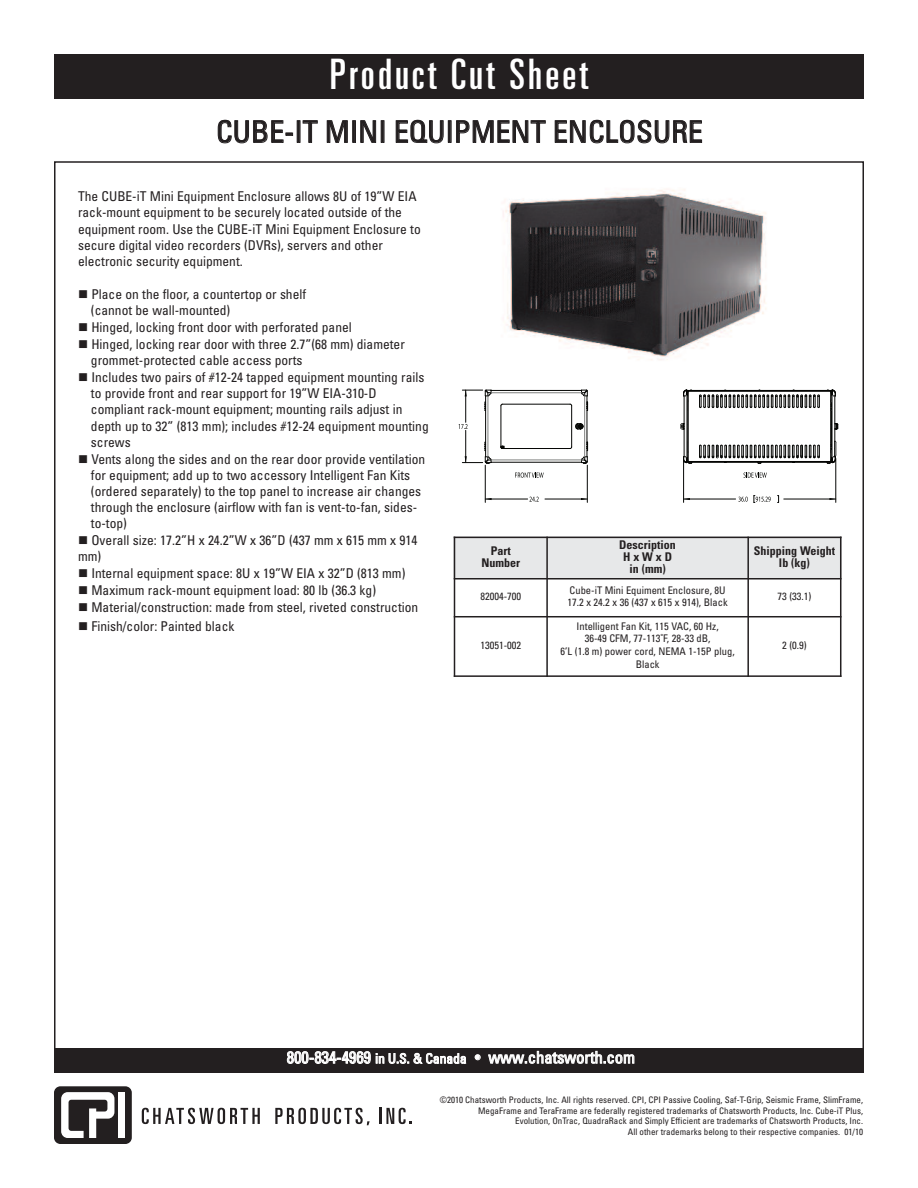
<style>
.page{position:relative;width:918px;height:1188px;background:#fff}
.page>*{position:absolute;margin:0;border:0;box-sizing:border-box;transform-origin:0 0}
.t1{font:ultra-condensed 42px "Univers LT Std";letter-spacing:.075em;color:#fff}
.t2{font:condensed 30px "Univers LT Std";color:#231f20}
.t3{font:condensed 16.5px "Univers LT Std";color:#fff}
.t4{font:condensed 13.5px/16.2px "Univers LT Std";color:#231f20}
.t5{font:700 condensed 12px/12px "Univers LT Std";color:#231f20;text-align:center}
.t6{font:condensed 10.5px/12.6px "Univers LT Std";color:#231f20}
.t7{font:condensed 9px/10.8px "Univers LT Std";color:#231f20;text-align:right}
.s1{font-size:13.5px}
</style>
<div class="page">
<div style="left:54px;top:1049px;width:810px;height:24px;background:#231f20"></div>
<div style="left:54px;top:54px;width:810px;height:45px;background:#231f20"></div>
<div style="left:54px;top:1086px;width:78px;height:58px;background:#231f20;border-radius:6px"></div>
<div style="left:119px;top:1092px;width:6px;height:46px;background:#fff"></div>
<svg style="left:61px;top:1092px;width:53px;height:46px"></svg>
<svg style="left:142px;top:1108px;width:118px;height:16px"></svg>
<svg style="left:275px;top:1108px;width:95px;height:17px"></svg>
<svg style="left:380px;top:1108px;width:32px;height:16px"></svg>
<div style="left:454px;top:537px;width:93px;height:42px;background:#e7e8e9"></div>
<div style="left:547px;top:537px;width:201px;height:42px;background:#e7e8e9"></div>
<div style="left:748px;top:537px;width:93px;height:42px;background:#e7e8e9"></div>
<hr style="left:454px;top:537px;width:1px;height:140px;background:#231f20">
<hr style="left:546px;top:537px;width:2px;height:140px;background:#231f20">
<hr style="left:747px;top:537px;width:2px;height:140px;background:#231f20">
<hr style="left:840px;top:537px;width:1px;height:140px;background:#231f20">
<hr style="left:454px;top:537px;width:387px;height:1px;background:#231f20">
<hr style="left:454px;top:578px;width:387px;height:2px;background:#231f20">
<hr style="left:454px;top:616px;width:387px;height:1px;background:#231f20">
<hr style="left:454px;top:675px;width:387px;height:2px;background:#231f20">
<hr style="left:503px;top:448px;width:67px;height:1px;background:#040503">
<hr style="left:571px;top:406px;width:1px;height:41px;background:#040503">
<hr style="left:503px;top:404px;width:67px;height:1px;background:#040503">
<hr style="left:501px;top:406px;width:1px;height:41px;background:#040503">
<hr style="left:485px;top:396px;width:1px;height:61px;background:#040503">
<hr style="left:491px;top:390px;width:91px;height:1px;background:#040503">
<hr style="left:587px;top:396px;width:1px;height:61px;background:#040503">
<hr style="left:491px;top:462px;width:91px;height:1px;background:#040503">
<svg style="left:575px;top:423px;width:9px;height:7px"></svg>
<svg style="left:500px;top:446px;width:5px;height:3px"></svg>
<svg style="left:581px;top:390px;width:7px;height:21px"></svg>
<svg style="left:581px;top:442px;width:7px;height:22px"></svg>
<hr style="left:491px;top:460px;width:91px;height:1px;background:#808180">
<hr style="left:488px;top:396px;width:1px;height:61px;background:#808180">
<hr style="left:491px;top:393px;width:91px;height:1px;background:#808180">
<hr style="left:584px;top:396px;width:1px;height:61px;background:#808180">
<hr style="left:485px;top:465px;width:1px;height:37px;background:#040503">
<hr style="left:587px;top:465px;width:1px;height:37px;background:#040503">
<hr style="left:485px;top:499px;width:43px;height:1px;background:#040503">
<hr style="left:545px;top:499px;width:42px;height:1px;background:#040503">
<svg style="left:529px;top:497px;width:10px;height:5px"></svg>
<svg style="left:462px;top:390px;width:30px;height:21px"></svg>
<svg style="left:462px;top:442px;width:30px;height:22px"></svg>
<hr style="left:465px;top:390px;width:1px;height:32px;background:#040503">
<hr style="left:465px;top:430px;width:1px;height:33px;background:#040503">
<svg style="left:459px;top:424px;width:9px;height:5px"></svg>
<svg style="left:515px;top:473px;width:29px;height:5px"></svg>
<hr style="left:684px;top:396px;width:1px;height:61px;background:#040503">
<svg style="left:834px;top:423px;width:4px;height:7px"></svg>
<hr style="left:835px;top:396px;width:1px;height:61px;background:#040503">
<hr style="left:689px;top:461px;width:141px;height:1px;background:#040503">
<hr style="left:688px;top:391px;width:1px;height:70px;background:#040503">
<hr style="left:689px;top:391px;width:141px;height:1px;background:#040503">
<hr style="left:830px;top:391px;width:1px;height:70px;background:#040503">
<hr style="left:689px;top:462px;width:141px;height:1px;background:#040503">
<hr style="left:689px;top:390px;width:141px;height:1px;background:#040503">
<hr style="left:831px;top:411px;width:1px;height:31px;background:#040503">
<hr style="left:687px;top:391px;width:1px;height:70px;background:#040503">
<svg style="left:683px;top:390px;width:10px;height:21px"></svg>
<svg style="left:683px;top:442px;width:9px;height:22px"></svg>
<svg style="left:699px;top:391px;width:121px;height:17px"></svg>
<svg style="left:699px;top:445px;width:121px;height:19px"></svg>
<hr style="left:686px;top:396px;width:1px;height:61px;background:#808180">
<svg style="left:681px;top:423px;width:7px;height:7px"></svg>
<hr style="left:832px;top:396px;width:1px;height:61px;background:#808180">
<svg style="left:827px;top:390px;width:9px;height:22px"></svg>
<svg style="left:827px;top:441px;width:10px;height:23px"></svg>
<hr style="left:836px;top:458px;width:1px;height:44px;background:#040503">
<hr style="left:683px;top:460px;width:1px;height:42px;background:#040503">
<hr style="left:784px;top:499px;width:52px;height:1px;background:#040503">
<hr style="left:684px;top:499px;width:52px;height:1px;background:#040503">
<svg style="left:738px;top:497px;width:10px;height:5px"></svg>
<svg style="left:754px;top:495px;width:17px;height:8px"></svg>
<svg style="left:743px;top:473px;width:24px;height:5px"></svg>
<img style="left:503px;top:189px;width:263px;height:171px">
<h1 class="t1" style="left:330px;top:59px;width:260px">Product Cut Sheet</h1>
<h2 class="t2" style="left:216px;top:121px;width:488px">CUBE-IT MINI EQUIPMENT ENCLOSURE</h2>
<p class="t4" style="left:78px;top:189px;width:344px">The CUBE-iT Mini Equipment Enclosure allows 8U of 19”W EIA rack-mount equipment to be securely located outside of the equipment room. Use the CUBE-iT Mini Equipment Enclosure to secure digital video recorders (DVRs), servers and other electronic security equipment.</p>
<p class="t4" style="left:91px;top:287px;width:216px">Place on the floor, a countertop or shelf</p>
<p class="t4" style="left:91px;top:303px;width:141px">(cannot be wall-mounted)</p>
<p class="t4" style="left:91px;top:320px;width:262px">Hinged, locking front door with perforated panel</p>
<p class="t4" style="left:91px;top:337px;width:315px">Hinged, locking rear door with three 2.7”(68 mm) diameter</p>
<p class="t4" style="left:91px;top:353px;width:213px">grommet-protected cable access ports</p>
<p class="t4" style="left:91px;top:370px;width:335px">Includes two pairs of #12-24 tapped equipment mounting rails</p>
<p class="t4" style="left:91px;top:386px;width:287px">to provide front and rear support for 19”W EIA-310-D</p>
<p class="t4" style="left:91px;top:403px;width:313px">compliant rack-mount equipment; mounting rails adjust in</p>
<p class="t4" style="left:91px;top:419px;width:339px">depth up to 32” (813 mm); includes #12-24 equipment mounting</p>
<p class="t4" style="left:91px;top:435px;width:41px">screws</p>
<p class="t4" style="left:91px;top:452px;width:335px">Vents along the sides and on the rear door provide ventilation</p>
<p class="t4" style="left:91px;top:468px;width:321px">for equipment; add up to two accessory Intelligent Fan Kits</p>
<p class="t4" style="left:91px;top:484px;width:332px">(ordered separately) to the top panel to increase air changes</p>
<p class="t4" style="left:91px;top:500px;width:328px">through the enclosure (airflow with fan is vent-to-fan, sides-</p>
<p class="t4" style="left:91px;top:517px;width:38px">to-top)</p>
<p class="t4" style="left:91px;top:533px;width:328px">Overall size: 17.2”H x 24.2”W x 36”D (437 mm x 615 mm x 914</p>
<p class="t4" style="left:78px;top:550px;width:25px">mm)</p>
<p class="t4" style="left:91px;top:567px;width:316px">Internal equipment space: 8U x 19”W EIA x 32”D (813 mm)</p>
<p class="t4" style="left:91px;top:583px;width:286px">Maximum rack-mount equipment load: 80 lb (36.3 kg)</p>
<p class="t4" style="left:91px;top:600px;width:328px">Material/construction: made from steel, riveted construction</p>
<p class="t4" style="left:91px;top:620px;width:145px">Finish/color: Painted black</p>
<p class="t5" style="left:481px;top:545px;width:40px">Part<br>Number</p>
<p class="t5" style="left:619px;top:539px;width:58px">Description<br>HxWxD in (mm)</p>
<p class="t5" style="left:754px;top:545px;width:83px">Shipping Weight lb (kg)</p>
<p class="t6" style="left:480px;top:591px;width:42px">82004-700</p>
<p class="t6" style="left:568px;top:585px;width:162px">Cube-iT Mini Equiment Enclosure, 8U<br>17.2 x 24.2 x 36 (437 x 615 x 914), Black</p>
<p class="t6" style="left:777px;top:591px;width:36px">73 (33.1)</p>
<p class="t6" style="left:480px;top:640px;width:42px">13051-002</p>
<p class="t6" style="left:561px;top:621px;width:176px;text-align:center">Intelligent Fan Kit, 115 VAC, 60 Hz,<br>36-49 CFM, 77-113˚F, 28-33 dB,<br>6’L (1.8 m) power cord, NEMA 1-15P plug,<br>Black</p>
<p class="t6" style="left:782px;top:640px;width:26px">2 (0.9)</p>
<p class="t3" style="left:287px;top:1051px;width:350px">800-834-4969 <span class="s1">in U.S. &amp; Canada</span> • www.chatsworth.com</p>
<p class="t7" style="left:440px;top:1095px;width:425px">©2010 Chatsworth Products, Inc. All rights reserved. CPI, CPI Passive Cooling, Saf-T-Grip, Seismic Frame, SlimFrame, MegaFrame and TeraFrame are federally registered trademarks of Chatsworth Products, Inc. Cube-iT Plus,<br>Evolution, OnTrac, QuadraRack and Simply Efficient are trademarks of Chatsworth Products, Inc.<br>All other trademarks belong to their respective companies. 01/10</p>
</div>
